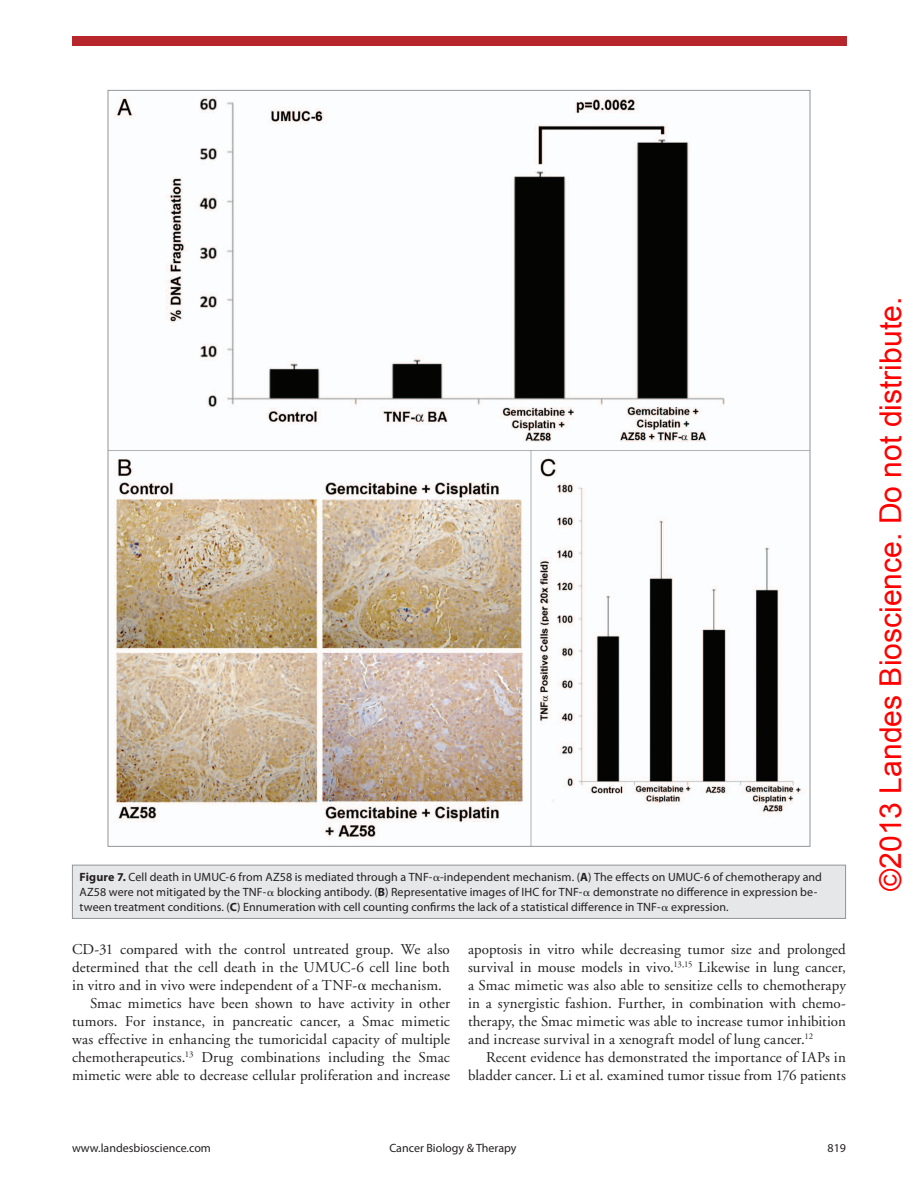
<style>
.page{position:relative;width:918px;height:1188px;background:#fff}
.page>*{position:absolute;margin:0;border:0;box-sizing:border-box;transform-origin:0 0}
.t1{font:30.15px "Arial";color:#f00}
.t2{font:15px/18px "Adobe Garamond";letter-spacing:.01em;color:#231f20;text-align:justify}
.t3{font:12px/15px "Myriad Pro";letter-spacing:.005em;color:#231f20}
.s1{font-weight:700}
.s2{font-family:"Universal Std Greekw Math Pi"}
</style>
<div class="page">
<div style="left:72px;top:36px;width:774px;height:10px;background:#b7262b"></div>
<div style="left:72px;top:865px;width:774px;height:53px;background:#e6e7e9"></div>
<div style="left:72px;top:865px;width:774px;height:54px;border:1px solid #939598"></div>
<img style="left:110px;top:96px;width:698px;height:749px">
<p class="t3" style="left:80px;top:870px;width:744px"><span class="s1">Figure 7.</span> Cell death in UMUC-6 from AZ58 is mediated through a TNF-<span class="s2">α</span>-independent mechanism. (<span class="s1">A</span>) The effects on UMUC-6 of chemotherapy and<br>AZ58 were not mitigated by the TNF-<span class="s2">α</span> blocking antibody. (<span class="s1">B</span>) Representative images of IHC for TNF-<span class="s2">α</span> demonstrate no difference in expression be&shy;tween treatment conditions. (<span class="s1">C</span>) Ennumeration with cell counting confirms the lack of a statistical difference in TNF-<span class="s2">α</span> expression.</p>
<p class="t2" style="left:72px;top:941px;width:379px">CD-31 compared with the control untreated group. We also</p>
<p class="t2" style="left:72px;top:959px;width:379px">determined that the cell death in the UMUC-6 cell line both</p>
<p class="t2" style="left:72px;top:977px;width:372px">in vitro and in vivo were independent of a TNF-<span class="s2">α</span> mechanism.</p>
<p class="t2" style="left:90px;top:995px;width:361px">Smac mimetics have been shown to have activity in other</p>
<p class="t2" style="left:72px;top:1013px;width:379px">tumors. For instance, in pancreatic cancer, a Smac mimetic</p>
<p class="t2" style="left:72px;top:1031px;width:379px">was effective in enhancing the tumoricidal capacity of multiple</p>
<p class="t2" style="left:72px;top:1049px;width:379px">chemotherapeutics.<sup>13</sup> Drug combinations including the Smac</p>
<p class="t2" style="left:72px;top:1067px;width:379px">mimetic were able to decrease cellular proliferation and increase</p>
<p class="t2" style="left:468px;top:941px;width:379px">apoptosis in vitro while decreasing tumor size and prolonged survival in mouse models in vivo.<sup>13,15</sup> Likewise in lung cancer, a Smac mimetic was also able to sensitize cells to chemotherapy in a synergistic fashion. Further, in combination with chemo&shy;therapy, the Smac mimetic was able to increase tumor inhibition and increase survival in a xenograft model of lung cancer.<sup>12</sup></p>
<p class="t2" style="left:468px;top:1049px;width:379px;text-align:right">Recent evidence has demonstrated the importance of IAPs in bladder cancer. Li et al. examined tumor tissue from 176 patients</p>
<p class="t3" style="left:72px;top:1140px;width:140px">www.landesbioscience.com</p>
<p class="t3" style="left:389px;top:1140px;width:129px">Cancer Biology &amp; Therapy</p>
<p class="t3" style="left:828px;top:1140px;width:20px">819</p>
<h1 class="t1" style="left:871px;top:891px;width:595px;rotate:-90deg">©2013 Landes Bioscience. Do not distribute.</h1>
</div>
